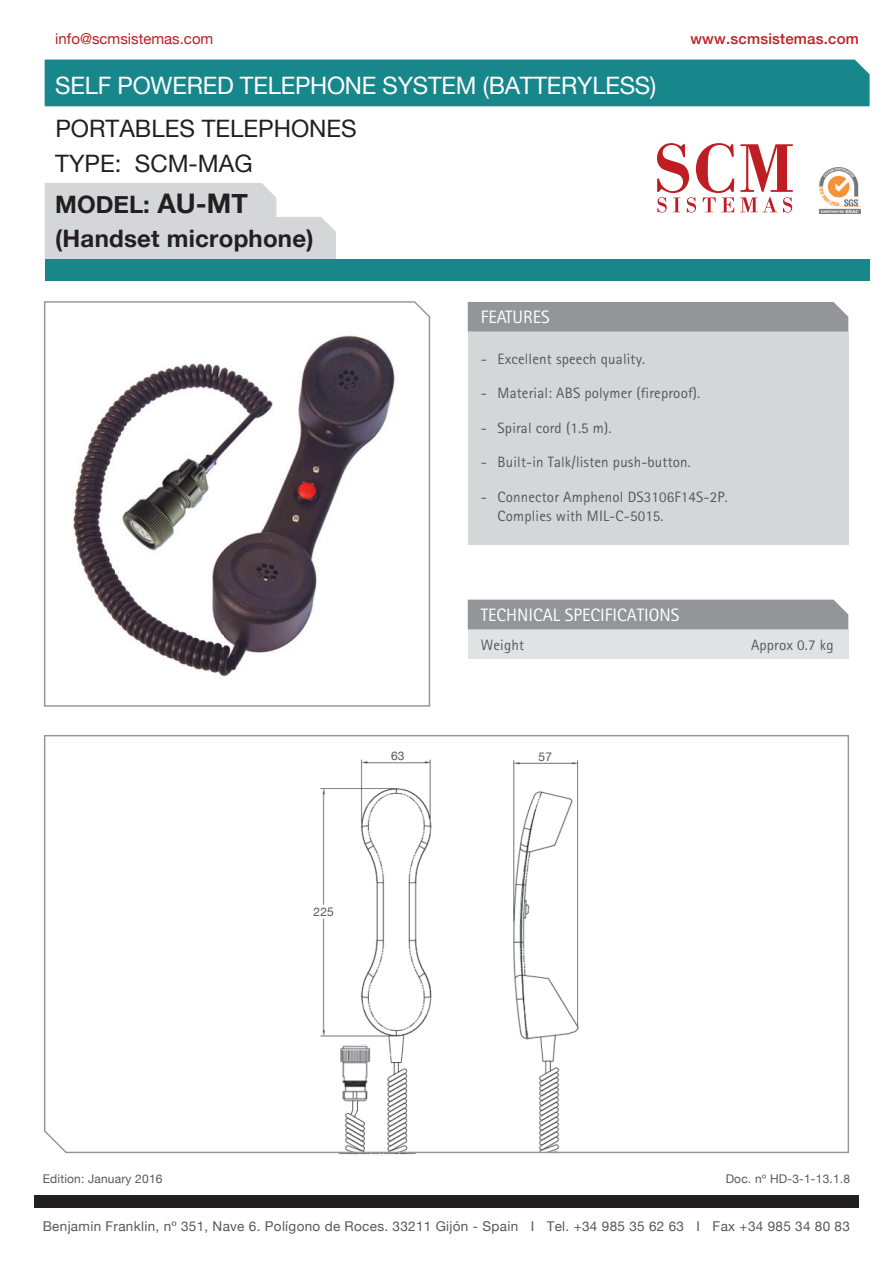
<style>
.page{position:relative;width:893px;height:1263px;background:#fff}
.page>*{position:absolute;margin:0;border:0;box-sizing:border-box;transform-origin:0 0}
.t1{font:24px/41.1px "Helvetica Neue";color:#231f20}
.t2{font:24px "Helvetica Neue";letter-spacing:-.01em;color:#fff}
.t3{font:700 24px "Helvetica Neue";letter-spacing:.01em;color:#231f20}
.t4{font:18px "Rotis Sans Serif";color:#fff}
.t5{font:15px/19.5px "Rotis Sans Serif";letter-spacing:.01em;color:#57585a}
.t6{font:15px "Helvetica Neue";color:#be1e23}
.t7{font:500 15px "Helvetica Neue";letter-spacing:.015em;color:#be1e23}
.t8{font:13.5px "Helvetica Neue";letter-spacing:.025em;color:#57585a}
.t9{font:12px "Helvetica Neue";letter-spacing:.015em;color:#57585a}
.s1{font-weight:700}
.s2{font-weight:700;font-size:27px}
</style>
<div class="page">
<div style="left:34px;top:1195px;width:825px;height:13px;background:#231f20"></div>
<div style="left:468px;top:332px;width:380px;height:212px;background:#d5d6d8"></div>
<div style="left:468px;top:302px;width:380px;height:30px;background:#939598"></div>
<svg style="left:44px;top:301px;width:387px;height:406px"></svg>
<svg style="left:44px;top:735px;width:805px;height:419px"></svg>
<img style="left:72px;top:329px;width:327px;height:349px">
<div style="left:468px;top:629px;width:380px;height:30px;background:#e1e2e4"></div>
<div style="left:468px;top:600px;width:380px;height:29px;background:#939598"></div>
<svg style="left:45px;top:183px;width:291px;height:76px;background:#d9dadb"></svg>
<div style="left:45px;top:259px;width:825px;height:22px;background:#18878c"></div>
<img style="left:818px;top:167px;width:42px;height:46px">
<svg style="left:657px;top:143px;width:77px;height:70px"></svg>
<svg style="left:740px;top:144px;width:53px;height:69px"></svg>
<div style="left:45px;top:60px;width:825px;height:46px;background:#18878c"></div>
<p class="t6" style="left:55px;top:28px;width:160px">info@scmsistemas.com</p>
<h1 class="t2" style="left:55px;top:68px;width:602px">SELF POWERED TELEPHONE SYSTEM (BATTERYLESS)</h1>
<h1 class="t1" style="left:55px;top:110px;width:303px">PORTABLES TELEPHONES</h1>
<h1 class="t1" style="left:55px;top:144px;width:199px">TYPE: SCM-MAG<br><span class="s1">MODEL:</span> <span class="s2">AU-MT</span></h1>
<h1 class="t3" style="left:55px;top:219px;width:260px">(Handset microphone)</h1>
<p class="t7" style="left:690px;top:26px;width:170px">www.scmsistemas.com</p>
<p class="t4" style="left:481px;top:307px;width:71px">FEATURES</p>
<p class="t5" style="left:481px;top:349px;width:166px">- Excellent speech quality.</p>
<p class="t5" style="left:481px;top:383px;width:221px">- Material: ABS polymer (fireproof).</p>
<p class="t5" style="left:481px;top:418px;width:132px">- Spiral cord (1.5 m).</p>
<p class="t5" style="left:481px;top:452px;width:212px">- Built-in Talk/listen push-button.</p>
<p class="t5" style="left:498px;top:487px;width:232px;text-indent:-17px">- Connector Amphenol DS3106F14S-2P.<br>Complies with MIL-C-5015.</p>
<p class="t4" style="left:481px;top:604px;width:200px">TECHNICAL SPECIFICATIONS</p>
<p class="t5" style="left:481px;top:635px;width:45px">Weight</p>
<p class="t5" style="left:751px;top:635px;width:84px">Approx 0.7 kg</p>
<p class="t9" style="left:43px;top:1170px;width:121px">Edition: January 2016</p>
<p class="t9" style="left:391px;top:747px;width:15px">63</p>
<p class="t9" style="left:539px;top:748px;width:15px">57</p>
<p class="t9" style="left:314px;top:903px;width:22px">225</p>
<p class="t9" style="left:726px;top:1170px;width:126px">Doc. nº HD-3-1-13.1.8</p>
<p class="t8" style="left:43px;top:1216px;width:809px">Benjamin Franklin, nº 351, Nave 6. Polígono de Roces. 33211 Gijón - Spain I Tel. +34 985 35 62 63 I Fax +34 985 34 80 83</p>
</div>
